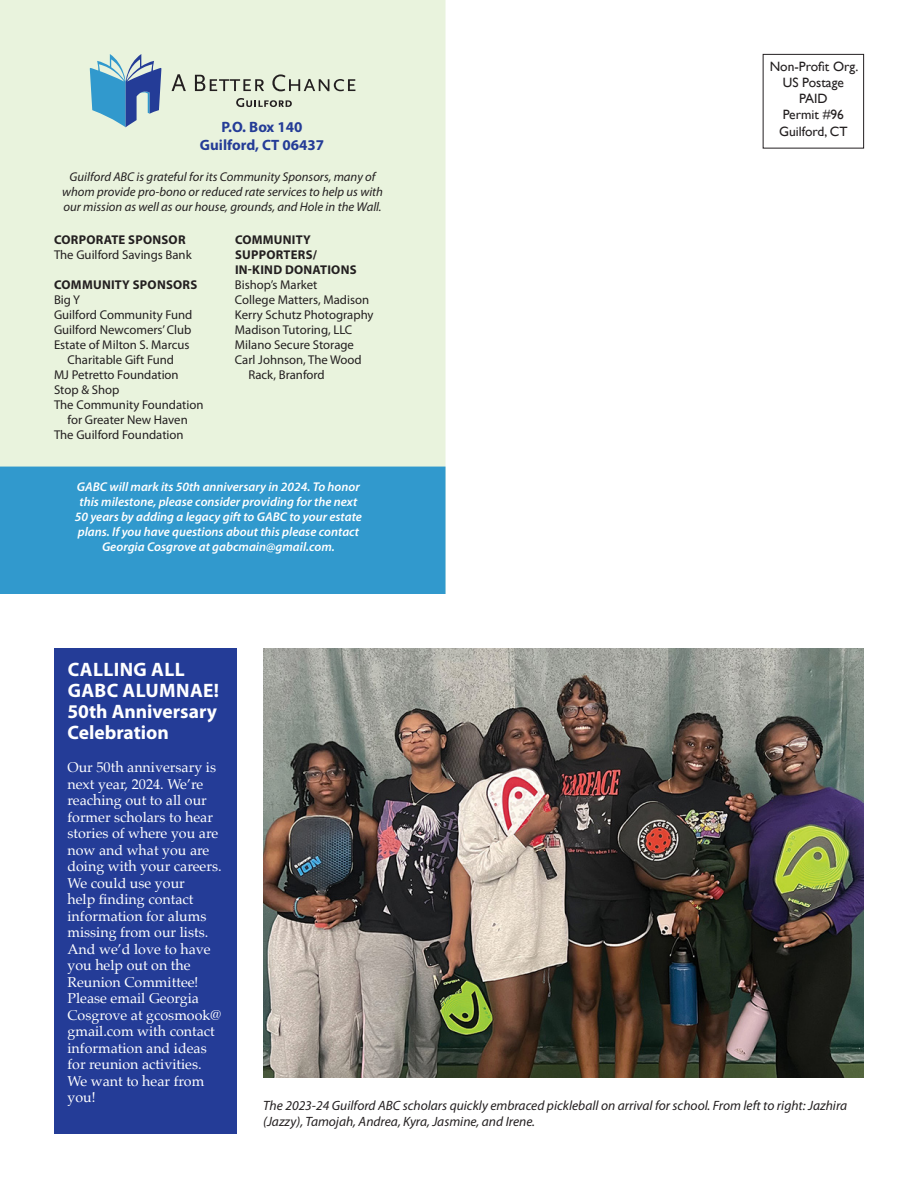
<style>
.page{position:relative;width:918px;height:1188px;background:#fff}
.page>*{position:absolute;margin:0;border:0;box-sizing:border-box;transform-origin:0 0}
.Headline{font:700 19.5px/21px "Myriad Pro";color:#fff}
.t1{font:700 15px "Myriad Pro";color:#243c97}
.Body_Text{font:14.25px/16.5px "Palatino";color:#fff}
.t2{font:italic 13.5px/16.5px "Myriad Pro";color:#231f20}
.t3{font:13.5px "Gill Sans";color:#231f20}
.t4{font:italic 600 12.75px/15px "Myriad Pro";color:#fff;text-align:center}
.Myriad_Text{font:12.75px/15px "Myriad Pro";color:#231f20;text-align:center}
.t5{font:italic 12.75px/15px "Myriad Pro";color:#231f20;text-align:center}
.Community{font:12.75px/15px "Myriad Pro";color:#231f20}
.Myriad_Text-2{font:700 12.75px/15px "Myriad Pro";letter-spacing:.02em;color:#231f20}
</style>
<div class="page">
<div style="left:0;top:0;width:446px;height:467px;background:#e9f3dd"></div>
<div style="left:763px;top:54px;width:101px;height:94px;border:1px solid #231f20"></div>
<svg style="left:90px;top:54px;width:71px;height:73px"></svg>
<svg style="left:172px;top:74px;width:14px;height:17px"></svg>
<svg style="left:195px;top:75px;width:69px;height:16px"></svg>
<svg style="left:272px;top:74px;width:83px;height:17px"></svg>
<svg style="left:236px;top:98px;width:56px;height:9px"></svg>
<div style="left:0;top:467px;width:446px;height:127px;background:#3199cd"></div>
<img style="left:263px;top:648px;width:601px;height:430px">
<div style="left:54px;top:648px;width:182px;height:486px;background:#243c97"></div>
<p class="t3" style="left:770px;top:58px;width:90px">Non-Profit Org.</p>
<p class="t3" style="left:783px;top:75px;width:63px">US Postage</p>
<p class="t3" style="left:799px;top:91px;width:30px">PAID</p>
<p class="t3" style="left:783px;top:107px;width:63px">Permit #96</p>
<p class="t1" style="left:222px;top:117px;width:82px">P.O. Box 140</p>
<p class="t3" style="left:779px;top:123px;width:70px">Guilford, CT</p>
<p class="t1" style="left:200px;top:135px;width:126px">Guilford, CT 06437</p>
<p class="t5" style="left:62px;top:169px;width:322px">Guilford ABC is grateful for its Community Sponsors, many of whom provide pro-bono or reduced rate services to help us with our mission as well as our house, grounds, and Hole in the Wall.</p>
<p class="Myriad_Text-2" style="left:235px;top:232px;width:123px">COMMUNITY<br>SUPPORTERS/<br>IN-KIND DONATIONS</p>
<p class="Community" style="left:235px;top:277px;width:84px">Bishop’s Market</p>
<p class="Community" style="left:235px;top:292px;width:136px">College Matters, Madison</p>
<p class="Community" style="left:235px;top:307px;width:140px">Kerry Schutz Photography</p>
<p class="Community" style="left:235px;top:322px;width:119px">Madison Tutoring, LLC</p>
<p class="Community" style="left:235px;top:337px;width:121px">Milano Secure Storage</p>
<p class="Community" style="left:248px;top:352px;width:115px;text-indent:-14px">Carl Johnson, The Wood<br>Rack, Branford</p>
<p class="Myriad_Text-2" style="left:54px;top:232px;width:133px">CORPORATE SPONSOR</p>
<p class="Myriad_Text" style="left:54px;top:247px;width:139px">The Guilford Savings Bank</p>
<p class="Myriad_Text-2" style="left:54px;top:277px;width:145px">COMMUNITY SPONSORS</p>
<p class="Myriad_Text" style="left:54px;top:292px;width:28px">Big Y</p>
<p class="Myriad_Text" style="left:54px;top:307px;width:140px">Guilford Community Fund</p>
<p class="Myriad_Text" style="left:54px;top:322px;width:139px">Guilford Newcomers’ Club</p>
<p class="Myriad_Text" style="left:54px;top:337px;width:137px">Estate of Milton S. Marcus<br>Charitable Gift Fund</p>
<p class="Myriad_Text" style="left:54px;top:367px;width:126px">MJ Petretto Foundation</p>
<p class="Myriad_Text" style="left:54px;top:382px;width:67px">Stop &amp; Shop</p>
<p class="Myriad_Text" style="left:54px;top:397px;width:151px">The Community Foundation for Greater New Haven</p>
<p class="Myriad_Text" style="left:54px;top:427px;width:131px">The Guilford Foundation</p>
<p class="t4" style="left:75px;top:479px;width:289px">GABC will mark its 50th anniversary in 2024. To honor this milestone, please consider providing for the next 50 years by adding a legacy gift to GABC to your estate plans. If you have questions about this please contact Georgia Cosgrove at gabcmain@gmail.com.</p>
<p class="Headline" style="left:67px;top:658px;width:153px">CALLING ALL<br>GABC ALUMNAE!<br>50th Anniversary<br>Celebration</p>
<p class="Body_Text" style="left:68px;top:759px;width:156px">Our 50th anniversary is next year, 2024. We’re reaching out to all our former scholars to hear stories of where you are now and what you are doing with your careers.<br>We could use your<br>help finding contact information for alums missing from our lists.<br>And we’d love to have you help out on the<br>Reunion Committee!<br>Please email Georgia<br>Cosgrove at gcosmook@ gmail.com with contact information and ideas for reunion activities.<br>We want to hear from you!</p>
<p class="t2" style="left:263px;top:1097px;width:585px">The 2023-24 Guilford ABC scholars quickly embraced pickleball on arrival for school. From left to right: Jazhira (Jazzy), Tamojah, Andrea, Kyra, Jasmine, and Irene.</p>
</div>
